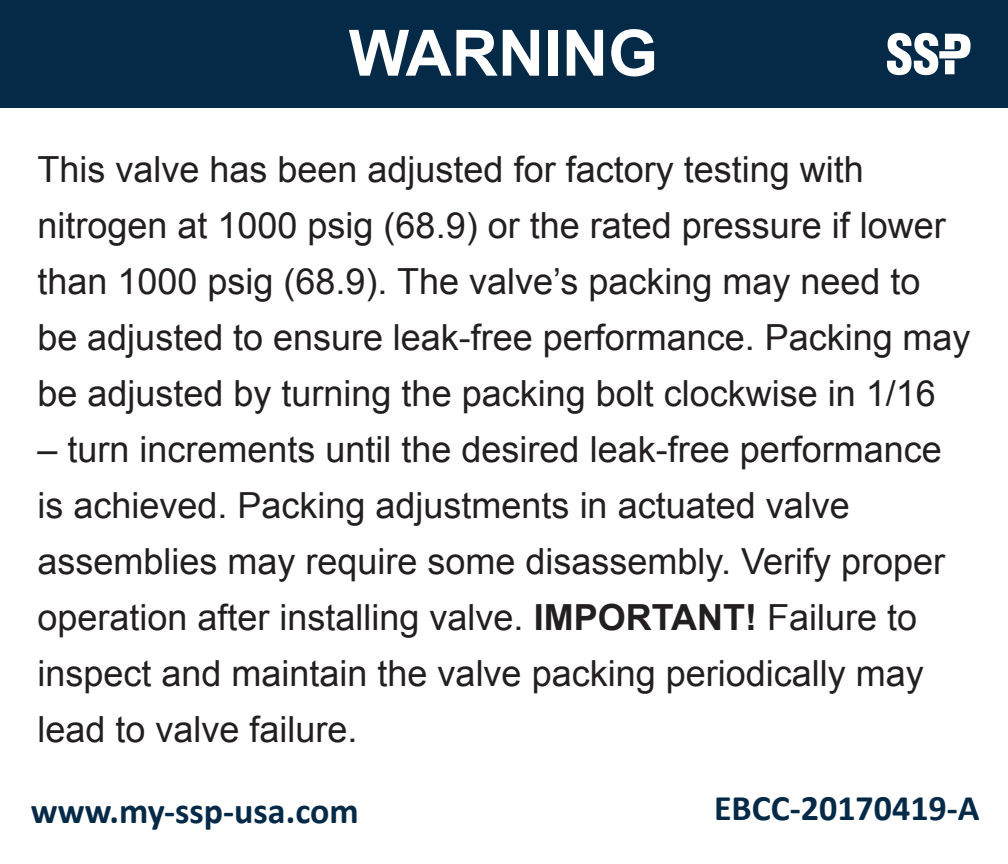
<style>
.page{position:relative;width:1008px;height:864px;background:#fff}
.page>*{position:absolute;margin:0;border:0;box-sizing:border-box;transform-origin:0 0}
.t1{font:700 64px "Arial";color:#fff}
.t2{font:36px/56px "Arial";color:#231f20}
.t3{font:700 36px "Calibri";color:#042a47}
.s1{font-weight:700}
</style>
<div class="page">
<div style="left:0;top:0;width:1008px;height:108px;background:#042a47"></div>
<svg style="left:887px;top:33px;width:84px;height:42px"></svg>
<p class="t1" style="left:349px;top:11px;width:311px">WARNING</p>
<p class="t2" style="left:37px;top:141px;width:935px">This valve has been adjusted for factory testing with nitrogen at 1000 psig (68.9) or the rated pressure if lower than 1000 psig (68.9). The valve’s packing may need to<br>be adjusted to ensure leak-free performance. Packing may be adjusted by turning the packing bolt clockwise in 1/16</p>
<p class="t2" style="left:37px;top:421px;width:909px">– turn increments until the desired leak-free performance is achieved. Packing adjustments in actuated valve assemblies may require some disassembly. Verify proper operation after installing valve. <span class="s1">IMPORTANT!</span> Failure to inspect and maintain the valve packing periodically may lead to valve failure.</p>
<p class="t3" style="left:31px;top:788px;width:330px">www.my-ssp-usa.com</p>
<p class="t3" style="left:714px;top:785px;width:267px">EBCC-20170419-A</p>
</div>
